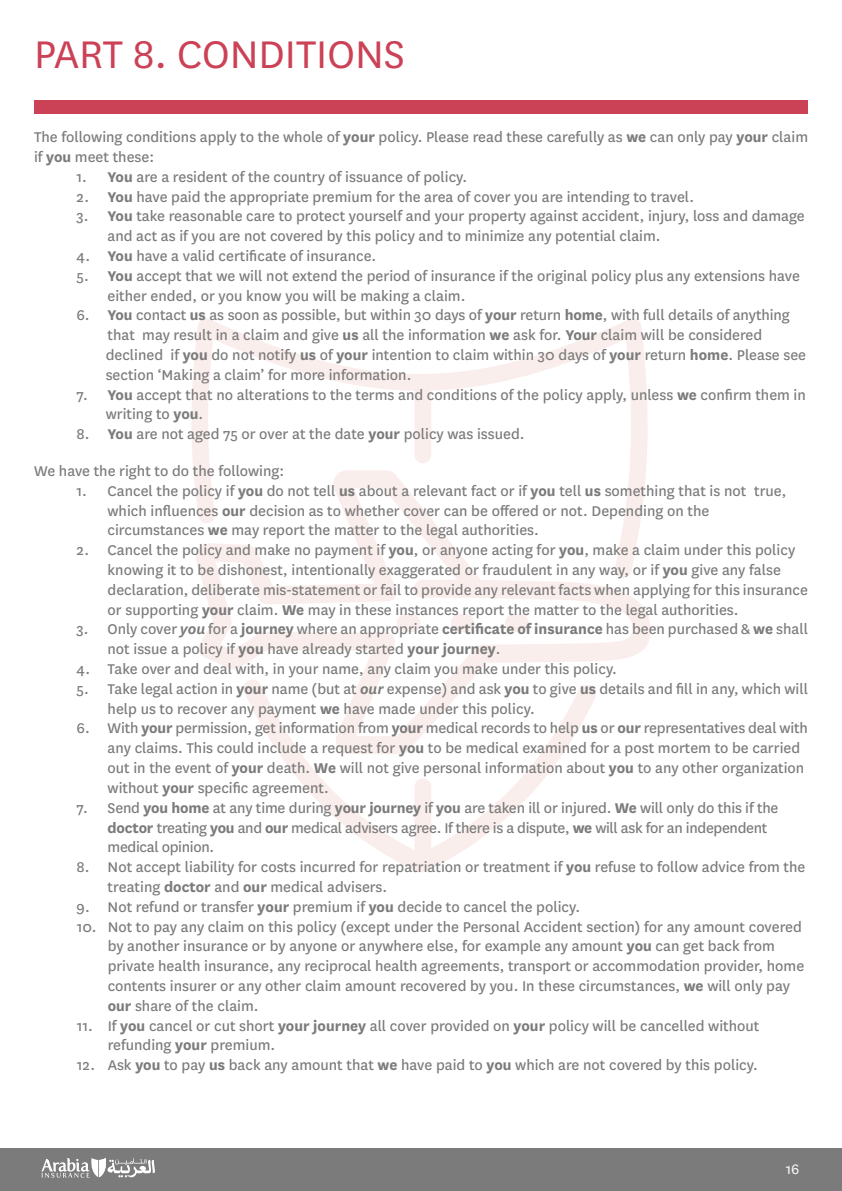
<style>
.page{position:relative;width:842px;height:1191px;background:#fff}
.page>*{position:absolute;margin:0;border:0;box-sizing:border-box;transform-origin:0 0}
.t1{font:45px "National";color:#cb4156}
.t2{font:16.4px/19.8px "National";color:#7c7b7b}
.t3{font:16.4px/19.8px "National";letter-spacing:-.02em;color:#7c7b7b}
.t4{font:16px "National";color:#fff}
.s1{font-weight:700}
.s2{font-weight:600;font-style:italic}
</style>
<div class="page">
<div style="left:0;top:1148px;width:842px;height:43px;background:#7c7b7b"></div>
<svg style="left:42px;top:1158px;width:113px;height:19px"></svg>
<svg style="left:199px;top:578px;width:452px;height:100px"></svg>
<div style="left:413px;top:580px;width:73px;height:18px;background:#faeeed;border-radius:9px"></div>
<div style="left:505px;top:614px;width:23px;height:18px;background:#faeeed;border-radius:9px"></div>
<div style="left:451px;top:614px;width:23px;height:18px;background:#faeeed;border-radius:9px"></div>
<div style="left:397px;top:614px;width:23px;height:18px;background:#faeeed;border-radius:9px"></div>
<svg style="left:244px;top:678px;width:352px;height:194px"></svg>
<svg style="left:191px;top:319px;width:457px;height:259px"></svg>
<div style="left:414px;top:377px;width:17px;height:86px;background:#faeeed;border-radius:8px"></div>
<div style="left:414px;top:778px;width:17px;height:78px;background:#faeeed;border-radius:8px"></div>
<div style="left:34px;top:100px;width:774px;height:13px;background:#cb4156"></div>
<h1 class="t1" style="left:34px;top:25px;width:372px">PART 8. CONDITIONS</h1>
<p class="t2" style="left:34px;top:126px;width:775px">The following conditions apply to the whole of <span class="s1">your</span> policy. Please read these carefully as <span class="s1">we</span> can only pay <span class="s1">your</span> claim if <span class="s1">you</span> meet these:</p>
<p class="t2" style="left:77px;top:166px;width:392px">1. <span class="s1">You</span> are a resident of the country of issuance of policy.</p>
<p class="t2" style="left:77px;top:186px;width:619px">2. <span class="s1">You</span> have paid the appropriate premium for the area of cover you are intending to travel.</p>
<p class="t2" style="left:108px;top:205px;width:699px;text-indent:-31px">3. <span class="s1">You</span> take reasonable care to protect yourself and your property against accident, injury, loss and damage and act as if you are not covered by this policy and to minimize any potential claim.</p>
<p class="t2" style="left:77px;top:245px;width:301px">4. <span class="s1">You</span> have a valid certificate of insurance.</p>
<p class="t2" style="left:108px;top:265px;width:694px;text-indent:-31px">5. <span class="s1">You</span> accept that we will not extend the period of insurance if the original policy plus any extensions have either ended, or you know you will be making a claim.</p>
<p class="t2" style="left:106px;top:304px;width:702px;text-indent:-29px">6. <span class="s1">You</span> contact <span class="s1">us</span> as soon as possible, but within 30 days of <span class="s1">your</span> return <span class="s1">home</span>, with full details of anything that may result in a claim and give <span class="s1">us</span> all the information <span class="s1">we</span> ask for. <span class="s1">Your</span> claim will be considered declined if <span class="s1">you</span> do not notify <span class="s1">us</span> of <span class="s1">your</span> intention to claim within 30 days of <span class="s1">your</span> return <span class="s1">home</span>. Please see section ‘Making a claim’ for more information.</p>
<p class="t2" style="left:106px;top:384px;width:702px;text-indent:-29px">7. <span class="s1">You</span> accept that no alterations to the terms and conditions of the policy apply, unless <span class="s1">we</span> confirm them in writing to <span class="s1">you</span>.</p>
<p class="t2" style="left:77px;top:423px;width:450px">8. <span class="s1">You</span> are not aged 75 or over at the date <span class="s1">your</span> policy was issued.</p>
<p class="t2" style="left:34px;top:460px;width:252px">We have the right to do the following:</p>
<p class="t2" style="left:108px;top:480px;width:680px;text-indent:-31px">1. Cancel the policy if <span class="s1">you</span> do not tell <span class="s1">us</span> about a relevant fact or if <span class="s1">you</span> tell <span class="s1">us</span> something that is not true, which influences <span class="s1">our</span> decision as to whether cover can be offered or not. Depending on the circumstances <span class="s1">we</span> may report the matter to the legal authorities.</p>
<p class="t2" style="left:108px;top:539px;width:702px;text-indent:-31px">2. Cancel the policy and make no payment if <span class="s1">you</span>, or anyone acting for <span class="s1">you</span>, make a claim under this policy knowing it to be dishonest, intentionally exaggerated or fraudulent in any way, or if <span class="s1">you</span> give any false declaration, deliberate mis-statement or fail to provide any relevant facts when applying for this insurance or supporting <span class="s1">your</span> claim. <span class="s1">We</span> may in these instances report the matter to the legal authorities.</p>
<p class="t2" style="left:108px;top:618px;width:702px;text-indent:-31px">3. Only cover <span class="s2">you</span> for a <span class="s1">journey</span> where an appropriate <span class="s1">certificate of insurance</span> has been purchased &amp; <span class="s1">we</span> shall not issue a policy if <span class="s1">you</span> have already started <span class="s1">your journey</span>.</p>
<p class="t2" style="left:77px;top:658px;width:542px">4. Take over and deal with, in your name, any claim you make under this policy.</p>
<p class="t2" style="left:108px;top:678px;width:702px;text-indent:-31px">5. Take legal action in <span class="s1">your</span> name (but at <span class="s2">our</span> expense) and ask <span class="s1">you</span> to give <span class="s1">us</span> details and fill in any, which will help us to recover any payment <span class="s1">we</span> have made under this policy.</p>
<p class="t2" style="left:108px;top:717px;width:702px;text-indent:-31px">6. With <span class="s1">your</span> permission, get information from <span class="s1">your</span> medical records to help <span class="s1">us</span> or <span class="s1">our</span> representatives deal with any claims. This could include a request for <span class="s1">you</span> to be medical examined for a post mortem to be carried out in the event of <span class="s1">your</span> death. <span class="s1">We</span> will not give personal information about <span class="s1">you</span> to any other organization without <span class="s1">your</span> specific agreement.</p>
<p class="t3" style="left:108px;top:797px;width:672px;text-indent:-31px">7. Send <span class="s1">you home</span> at any time during <span class="s1">your journey</span> if <span class="s1">you</span> are taken ill or injured. <span class="s1">We</span> will only do this if the <span class="s1">doctor</span> treating <span class="s1">you</span> and <span class="s1">our</span> medical advisers agree. If there is a dispute, <span class="s1">we</span> will ask for an independent medical opinion.</p>
<p class="t2" style="left:108px;top:856px;width:699px;text-indent:-31px">8. Not accept liability for costs incurred for repatriation or treatment if <span class="s1">you</span> refuse to follow advice from the treating <span class="s1">doctor</span> and <span class="s1">our</span> medical advisers.</p>
<p class="t2" style="left:77px;top:896px;width:505px">9. Not refund or transfer <span class="s1">your</span> premium if <span class="s1">you</span> decide to cancel the policy.</p>
<p class="t2" style="left:108px;top:915px;width:698px;text-indent:-31px">10. Not to pay any claim on this policy (except under the Personal Accident section) for any amount covered by another insurance or by anyone or anywhere else, for example any amount <span class="s1">you</span> can get back from private health insurance, any reciprocal health agreements, transport or accommodation provider, home contents insurer or any other claim amount recovered by you. In these circumstances, <span class="s1">we</span> will only pay <span class="s1">our</span> share of the claim.</p>
<p class="t2" style="left:108px;top:1014px;width:653px;text-indent:-31px">11. If <span class="s1">you</span> cancel or cut short <span class="s1">your journey</span> all cover provided on <span class="s1">your</span> policy will be cancelled without refunding <span class="s1">your</span> premium.</p>
<p class="t2" style="left:77px;top:1054px;width:683px">12. Ask <span class="s1">you</span> to pay <span class="s1">us</span> back any amount that <span class="s1">we</span> have paid to <span class="s1">you</span> which are not covered by this policy.</p>
<p class="t4" style="left:786px;top:1159px;width:15px">16</p>
</div>
